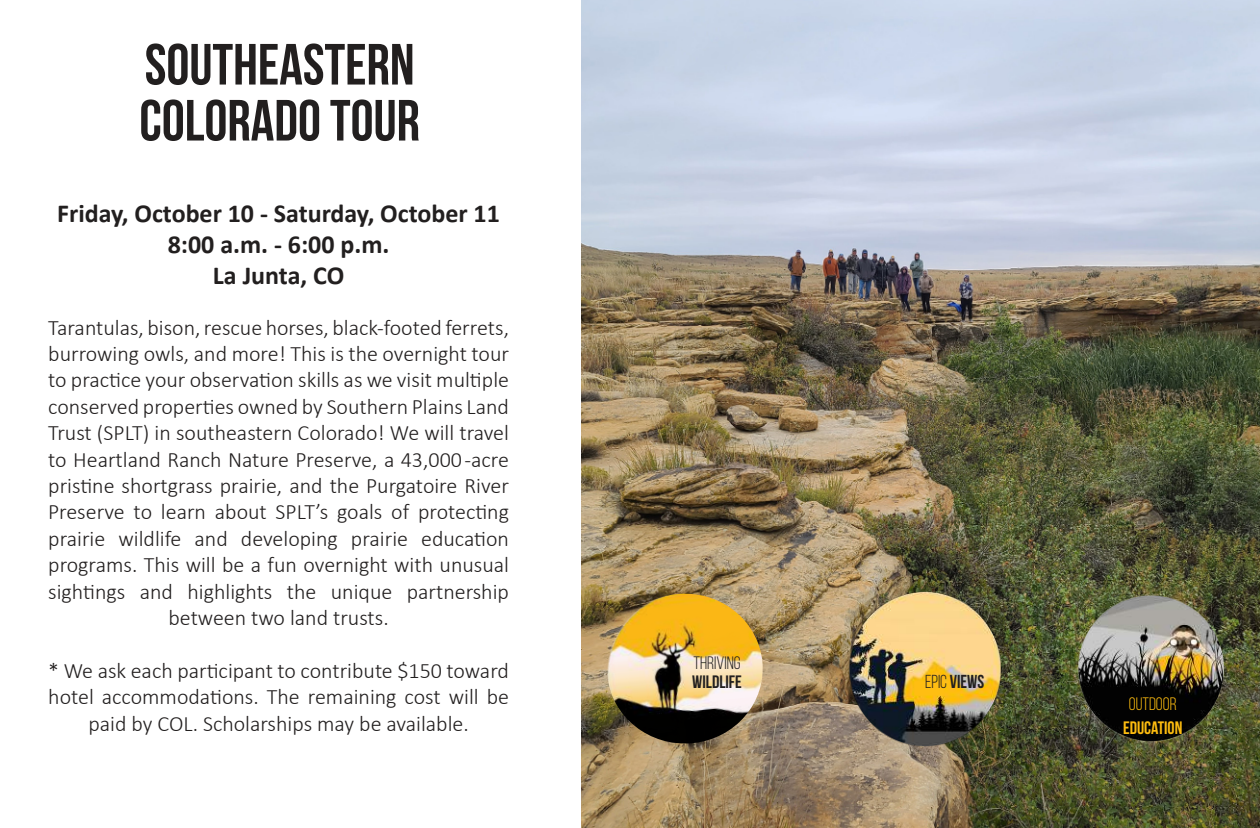
<style>
.page{position:relative;width:1260px;height:828px;background:#fff}
.page>*{position:absolute;margin:0;border:0;box-sizing:border-box;transform-origin:0 0}
.t1{font:700 58px/56px "Bebas Neue";color:#221f1f}
.t2{font:700 26px/31.2px "Calibri";color:#221f1f;text-align:center}
.t3{font:300 22px/26.4px "Calibri";color:#221f1f;text-align:center}
.t4{font:700 18.8px "Bebas Neue";color:#221f1f;scale:.96 1}
.t5{font:700 18px "Bebas Neue";color:#fdbc10}
.t6{font:18px "Bebas Neue";color:#221f1f}
.t7{font:700 18px "Bebas Neue";color:#221f1f}
.t8{font:18px "Bebas Neue";color:#fdbc10}
.s1{font-weight:400}
</style>
<div class="page">
<img style="left:581px;top:0;width:679px;height:828px">
<img style="left:837px;top:588px;width:182px;height:159px">
<img style="left:603px;top:594px;width:163px;height:153px">
<img style="left:1064px;top:595px;width:182px;height:149px">
<h1 class="t1" style="left:139px;top:37px;width:282px">SOUTHEASTERN<br>COLORADO TOUR</h1>
<p class="t2" style="left:57px;top:199px;width:444px">Friday, October 10 - Saturday, October 11<br>8:00 a.m. - 6:00 p.m.<br>La Junta, CO</p>
<p class="t3" style="left:48px;top:314px;width:462px">Tarantulas, bison, rescue horses, black-footed ferrets, burrowing owls, and more! This is the overnight tour to practice your observation skills as we visit multiple conserved properties owned by Southern Plains Land Trust (SPLT) in southeastern Colorado! We will travel to Heartland Ranch Nature Preserve, a 43,000 -acre pristine shortgrass prairie, and the Purgatoire River Preserve to learn about SPLT’s goals of protecting prairie wildlife and developing prairie education programs. This will be a fun overnight with unusual sightings and highlights the unique partnership between two land trusts.</p>
<p class="t3" style="left:48px;top:657px;width:462px">* We ask each participant to contribute $150 toward hotel accommodations. The remaining cost will be paid by COL. Scholarships may be available.</p>
<p class="t6" style="left:694px;top:652px;width:49px">THRIVING</p>
<p class="t7" style="left:692px;top:671px;width:51px">WILDLIFE</p>
<p class="t4" style="left:925px;top:671px;width:63px"><span class="s1">EPIC</span> VIEWS</p>
<p class="t8" style="left:1129px;top:693px;width:49px">OUTDOOR</p>
<p class="t5" style="left:1123px;top:717px;width:61px">EDUCATION</p>
</div>
